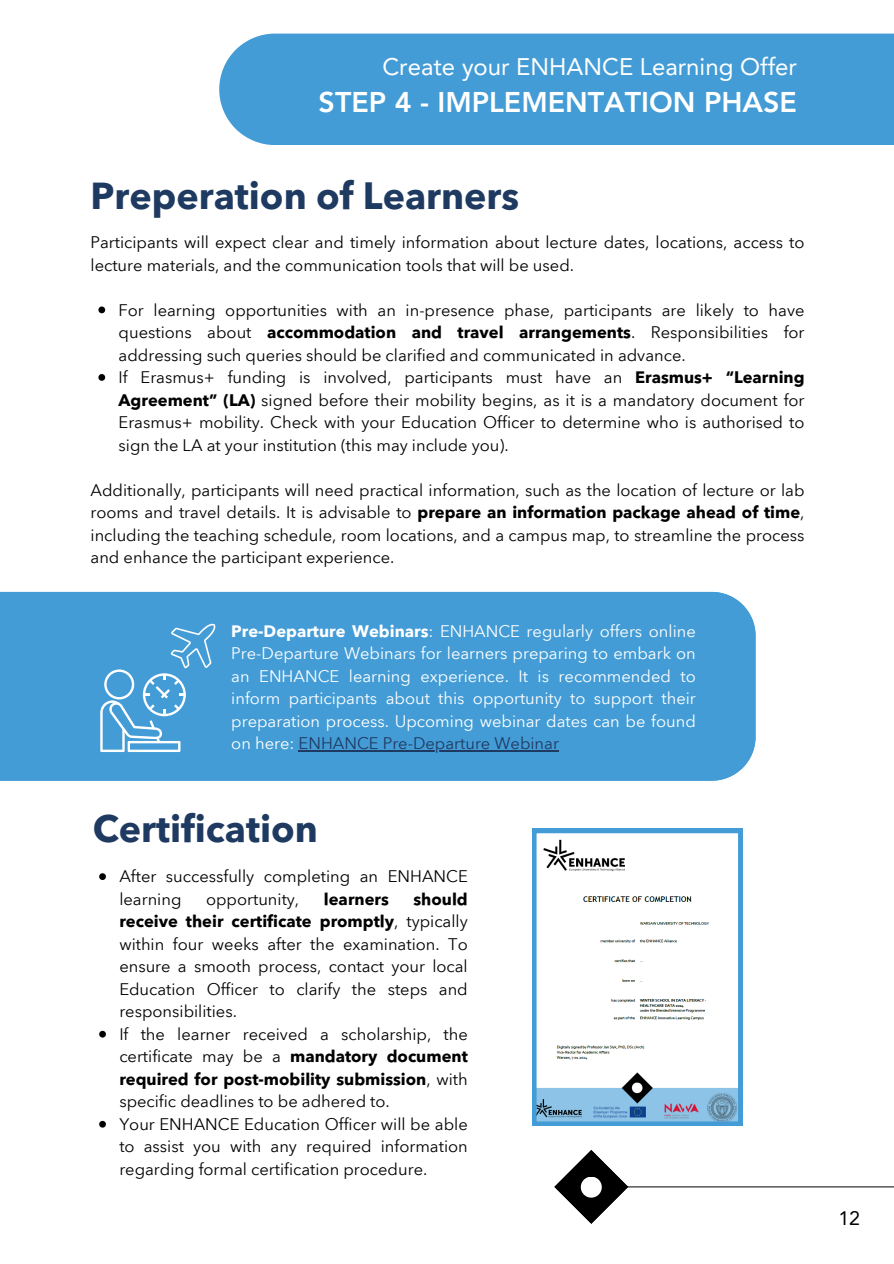
<style>
.page{position:relative;width:894px;height:1264px;background:#fff}
.page>*{position:absolute;margin:0;border:0;box-sizing:border-box;transform-origin:0 0}
.t1{font:700 37.5px "Avenir Next Thai Modern";color:#1f3a60}
.t2{font:800 28.5px "Avenir LT Pro";color:#fff}
.t3{font:24px "Avenir LT Pro";color:#fff}
.t4{font:19.5px "Avenir LT Pro";color:#000}
.t5{font:16.5px/22.5px "Avenir Next Thai Modern";color:#000;text-align:justify}
.t6{font:16.5px/22.5px "Avenir Next Thai Modern";color:#fff;text-align:justify}
.t7{font:700 16.5px "Avenir Next Thai Modern";color:#000}
.s1{font-weight:700}
.s2{color:#1f3a60}
</style>
<div class="page">
<svg style="left:554px;top:1150px;width:74px;height:74px"></svg>
<div style="left:580px;top:1176px;width:21px;height:21px;background:#fff;border-radius:50%"></div>
<hr style="left:611px;top:1186px;width:282px;height:1px;background:#000">
<div style="left:219px;top:34px;width:674px;height:111px;background:#439cd6"></div>
<div style="left:0;top:592px;width:755px;height:188px;background:#439cd6"></div>
<div style="left:168px;top:620px;width:51px;height:51px;background:#439cd6;border-radius:50%"></div>
<svg style="left:100px;top:623px;width:116px;height:129px"></svg>
<hr style="left:298px;top:750px;width:261px;height:1px;background:#1f3a60">
<svg style="left:532px;top:828px;width:210px;height:297px"></svg>
<svg style="left:98px;top:306px;width:7px;height:7px"></svg>
<svg style="left:98px;top:374px;width:7px;height:7px"></svg>
<svg style="left:99px;top:873px;width:7px;height:7px"></svg>
<svg style="left:99px;top:1030px;width:7px;height:7px"></svg>
<svg style="left:99px;top:1120px;width:7px;height:7px"></svg>
<h2 class="t3" style="left:382px;top:57px;width:416px">Create your ENHANCE Learning Offer</h2>
<h2 class="t2" style="left:318px;top:90px;width:479px">STEP 4 - IMPLEMENTATION PHASE</h2>
<p class="t1" style="left:90px;top:166px;width:430px">Preperation of Learners</p>
<p class="t5" style="left:90px;top:230px;width:715px">Participants will expect clear and timely information about lecture dates, locations, access to lecture materials, and the communication tools that will be used.</p>
<p class="t5" style="left:119px;top:298px;width:687px">For learning opportunities with an in-presence phase, participants are likely to have questions about <span class="s1">accommodation and travel arrangements</span>. Responsibilities for addressing such queries should be clarified and communicated in advance.</p>
<p class="t5" style="left:119px;top:365px;width:687px">If Erasmus+ funding is involved, participants must have an <span class="s1">Erasmus+ “Learning Agreement” (LA)</span> signed before their mobility begins, as it is a mandatory document for Erasmus+ mobility. Check with your Education Officer to determine who is authorised to sign the LA at your institution (this may include you).</p>
<p class="t5" style="left:90px;top:478px;width:715px">Additionally, participants will need practical information, such as the location of lecture or lab rooms and travel details. It is advisable to <span class="s1">prepare an information package ahead of time</span>, including the teaching schedule, room locations, and a campus map, to streamline the process and enhance the participant experience.</p>
<h1 class="t6" style="left:231px;top:619px;width:466px"><span class="s1">Pre-Departure Webinars</span>: ENHANCE regularly offers online Pre-Departure Webinars for learners preparing to embark on an ENHANCE learning experience. It is recommended to inform participants about this opportunity to support their preparation process. Upcoming webinar dates can be found on here: <span class="s2">ENHANCE Pre-Departure Webinar</span></h1>
<p class="t1" style="left:93px;top:799px;width:227px">Certification</p>
<p class="t5" style="left:119px;top:864px;width:350px">After successfully completing an ENHANCE learning</p>
<p class="t5" style="left:119px;top:886px;width:350px;text-indent:294px"><span class="s1">should receive their certificate promptly</span>, typically within four weeks after the examination. To ensure a smooth process, contact your local Education Officer to clarify the steps and responsibilities.</p>
<p class="t5" style="left:119px;top:1021px;width:350px">If the learner received a scholarship, the certificate may be a <span class="s1">mandatory document required for post-mobility submission</span>, with specific deadlines to be adhered to.</p>
<h1 class="t5" style="left:119px;top:1111px;width:350px">Your ENHANCE Education Officer will be able to assist you with any required information regarding formal certification procedure.</h1>
<p class="t5" style="left:206px;top:886px;width:95px">opportunity,</p>
<p class="t7" style="left:324px;top:886px;width:66px">learners</p>
<p class="t4" style="left:838px;top:1210px;width:23px">12</p>
</div>
